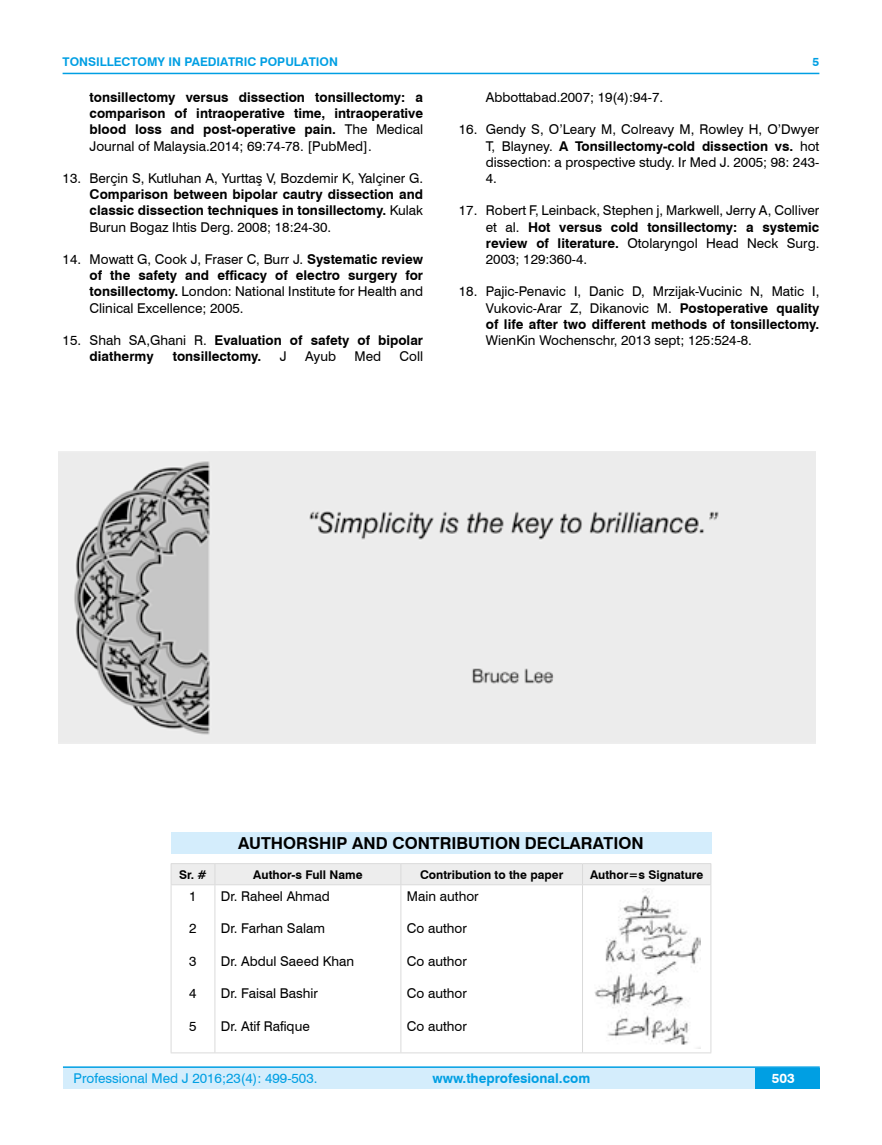
<style>
.page{position:relative;width:882px;height:1145px;background:#fff}
.page>*{position:absolute;margin:0;border:0;box-sizing:border-box;transform-origin:0 0}
.t1{font:700 16.5px "Swiss 721 BT";color:#000}
.t2{font:13.5px/16.2px "Swiss 721 BT";color:#000;text-align:justify}
.t3{font:700 13.5px/16.2px "Swiss 721 BT";color:#000;text-align:justify}
.t4{font:13.5px "Swiss 721 BT";color:#009fe3}
.t5{font:700 13.5px "Swiss 721 BT";color:#009fe3}
.t6{font:700 13.5px "Swiss 721 BT";color:#fff}
.t7{font:700 12px "Swiss 721 BT";color:#000}
.t8{font:700 12px "Swiss 721 BT";color:#009fe3}
.s1{font-weight:400}
.s2{font-weight:700}
</style>
<div class="page">
<div style="left:63px;top:1067px;width:756px;height:21px;background:#d4edfc"></div>
<hr style="left:63px;top:1066px;width:756px;height:2px;background:#009fe3">
<div style="left:754px;top:1068px;width:65px;height:20px;background:#009fe3"></div>
<hr style="left:63px;top:73px;width:756px;height:1px;background:#009fe3">
<div style="left:171px;top:832px;width:540px;height:22px;background:#d4edfc"></div>
<div style="left:171px;top:863px;width:540px;height:21px;background:#ededed"></div>
<hr style="left:171px;top:884px;width:44px;height:1px;background:#dadada">
<hr style="left:171px;top:885px;width:1px;height:167px;background:#dadada">
<hr style="left:215px;top:884px;width:185px;height:1px;background:#dadada">
<hr style="left:214px;top:885px;width:1px;height:167px;background:#dadada">
<hr style="left:400px;top:884px;width:182px;height:1px;background:#dadada">
<hr style="left:400px;top:885px;width:1px;height:167px;background:#dadada">
<hr style="left:582px;top:884px;width:129px;height:1px;background:#dadada">
<hr style="left:582px;top:885px;width:1px;height:167px;background:#dadada">
<hr style="left:710px;top:885px;width:1px;height:167px;background:#dadada">
<hr style="left:171px;top:1052px;width:44px;height:1px;background:#dadada">
<hr style="left:215px;top:1052px;width:185px;height:1px;background:#dadada">
<hr style="left:400px;top:1052px;width:182px;height:1px;background:#dadada">
<hr style="left:582px;top:1052px;width:129px;height:1px;background:#dadada">
<img style="left:594px;top:890px;width:106px;height:158px">
<img style="left:58px;top:452px;width:756px;height:291px">
<p class="t8" style="left:63px;top:53px;width:277px">TONSILLECTOMY IN PAEDIATRIC POPULATION</p>
<p class="t3" style="left:90px;top:89px;width:335px">tonsillectomy versus dissection tonsillectomy: a comparison of intraoperative time, intraoperative blood loss and post-operative pain. <span class="s1">The Medical Journal of Malaysia.2014; 69:74-78. [PubMed].</span></p>
<p class="t2" style="left:63px;top:170px;width:362px">13. Berçin S, Kutluhan A, Yurttaş V, Bozdemir K, Yalçiner G.</p>
<p class="t3" style="left:90px;top:186px;width:335px">Comparison between bipolar cautry dissection and classic dissection techniques in tonsillectomy. <span class="s1">Kulak Burun Bogaz Ihtis Derg. 2008; 18:24-30.</span></p>
<p class="t2" style="left:90px;top:251px;width:335px;text-indent:-27px">14. Mowatt G, Cook J, Fraser C, Burr J. <span class="s2">Systematic review of the safety and efficacy of electro surgery for tonsillectomy.</span> London: National Institute for Health and Clinical Excellence; 2005.</p>
<p class="t3" style="left:90px;top:332px;width:335px;text-indent:-27px"><span class="s1">15. Shah SA,Ghani R.</span> Evaluation of safety of bipolar diathermy</p>
<p class="t3" style="left:173px;top:348px;width:90px">tonsillectomy.</p>
<p class="t2" style="left:280px;top:348px;width:8px">J</p>
<p class="t2" style="left:305px;top:348px;width:32px">Ayub</p>
<p class="t2" style="left:354px;top:348px;width:28px">Med</p>
<p class="t2" style="left:399px;top:348px;width:25px">Coll</p>
<p class="t8" style="left:812px;top:53px;width:8px">5</p>
<p class="t2" style="left:485px;top:89px;width:179px">Abbottabad.2007; 19(4):94-7.</p>
<p class="t2" style="left:485px;top:121px;width:335px;text-indent:-27px">16. Gendy S, O’Leary M, Colreavy M, Rowley H, O’Dwyer T, Blayney. <span class="s2">A Tonsillectomy-cold dissection vs.</span> hot dissection: a prospective study. Ir Med J. 2005; 98: 243- 4.</p>
<p class="t2" style="left:485px;top:202px;width:335px;text-indent:-27px">17. Robert F, Leinback, Stephen j, Markwell, Jerry A, Colliver et al. <span class="s2">Hot versus cold tonsillectomy: a systemic review of literature.</span> Otolaryngol Head Neck Surg.<br>2003; 129:360-4.</p>
<p class="t2" style="left:485px;top:283px;width:335px;text-indent:-27px">18. Pajic-Penavic I, Danic D, Mrzijak-Vucinic N, Matic I, Vukovic-Arar Z, Dikanovic M. <span class="s2">Postoperative quality of life after two different methods of tonsillectomy.</span></p>
<p class="t2" style="left:485px;top:332px;width:267px">WienKin Wochenschr, 2013 sept; 125:524-8.</p>
<p class="t1" style="left:238px;top:832px;width:406px">AUTHORSHIP AND CONTRIBUTION DECLARATION</p>
<p class="t7" style="left:179px;top:866px;width:29px">Sr. #</p>
<p class="t7" style="left:253px;top:866px;width:111px">Author-s Full Name</p>
<p class="t7" style="left:420px;top:866px;width:145px">Contribution to the paper</p>
<p class="t7" style="left:589px;top:866px;width:115px">Author=s Signature</p>
<p class="t2" style="left:189px;top:887px;width:9px">1</p>
<p class="t2" style="left:189px;top:920px;width:9px">2</p>
<p class="t2" style="left:189px;top:952px;width:9px">3</p>
<p class="t2" style="left:189px;top:984px;width:9px">4</p>
<p class="t2" style="left:189px;top:1017px;width:9px">5</p>
<p class="t2" style="left:221px;top:887px;width:110px">Dr. Raheel Ahmad</p>
<p class="t2" style="left:221px;top:920px;width:105px">Dr. Farhan Salam</p>
<p class="t2" style="left:221px;top:952px;width:135px">Dr. Abdul Saeed Khan</p>
<p class="t2" style="left:221px;top:984px;width:98px">Dr. Faisal Bashir</p>
<p class="t2" style="left:221px;top:1017px;width:90px">Dr. Atif Rafique</p>
<p class="t2" style="left:406px;top:887px;width:73px">Main author</p>
<p class="t2" style="left:406px;top:920px;width:61px">Co author</p>
<p class="t2" style="left:406px;top:952px;width:61px">Co author</p>
<p class="t2" style="left:406px;top:984px;width:61px">Co author</p>
<p class="t2" style="left:406px;top:1017px;width:61px">Co author</p>
<p class="t4" style="left:74px;top:1069px;width:245px">Professional Med J 2016;23(4): 499-503.</p>
<p class="t5" style="left:432px;top:1069px;width:159px">www.theprofesional.com</p>
<p class="t6" style="left:771px;top:1069px;width:24px">503</p>
</div>
